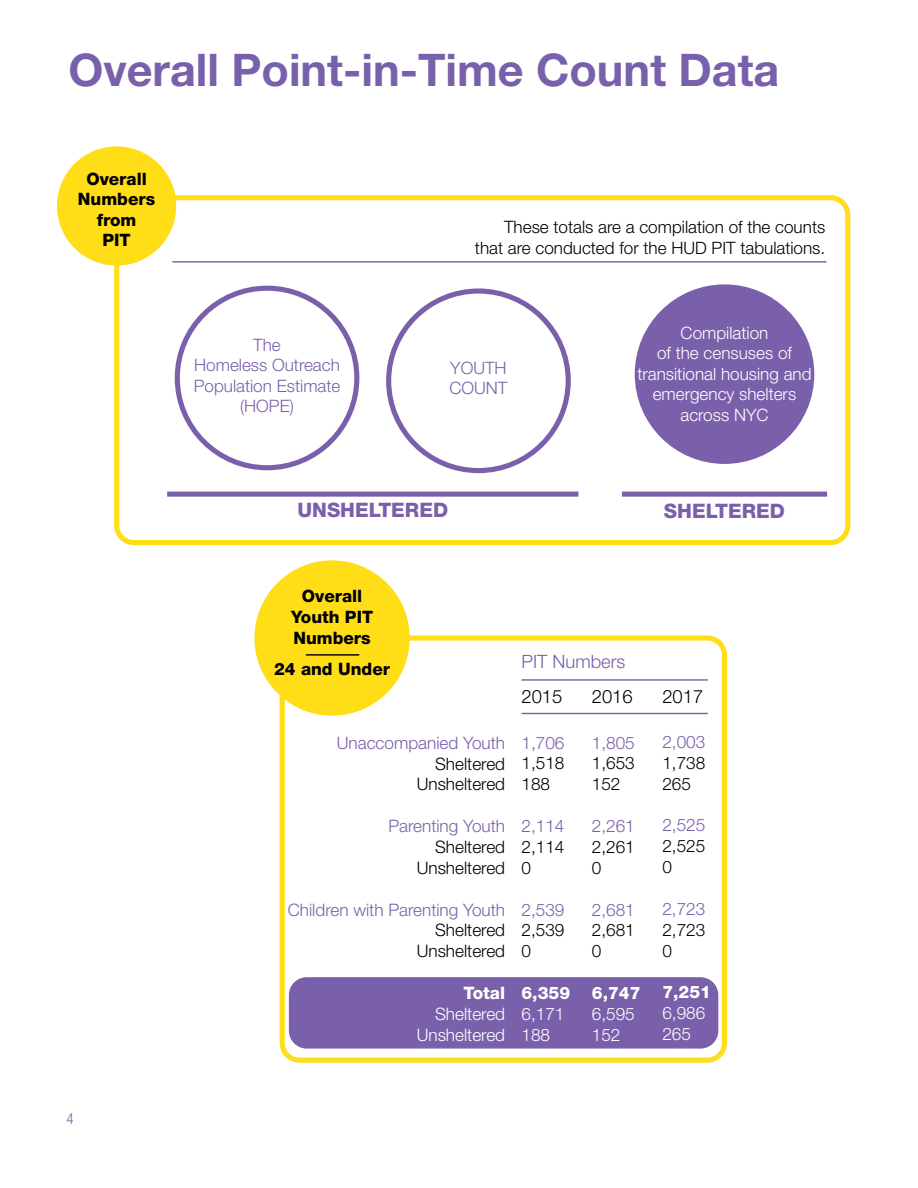
<style>
.page{position:relative;width:918px;height:1188px;background:#fff}
.page>*{position:absolute;margin:0;border:0;box-sizing:border-box;transform-origin:0 0}
.t1{font:700 45px "Helvetica Neue LT Pro";color:#7960aa}
.t2{font:800 19.95px "Helvetica Neue LT Pro";color:#7a60aa}
.t3{font:300 18.45px "Helvetica Neue LT Pro";color:#000}
.t4{font:300 18.45px "Helvetica Neue LT Pro";color:#7a60aa}
.t5{font:300 17.25px/20.9px "Helvetica Neue LT Pro";color:#000}
.t6{font:300 17.25px "Helvetica Neue LT Pro";color:#7a60aa}
.t7{font:300 17.25px/20.9px "Helvetica Neue LT Pro";color:#fff}
.t8{font:800 17.25px "Helvetica Neue LT Pro";color:#fff}
.t9{font:300 17.1px/20.5px "Helvetica Neue LT Pro";color:#000;text-align:right}
.t10{font:300 17.1px/20.5px "Helvetica Neue LT Pro";color:#fff;text-align:center}
.t11{font:300 17.1px/20.5px "Helvetica Neue LT Pro";color:#7a60aa;text-align:center}
.t12{font:800 17.1px/20.5px "Helvetica Neue LT Pro";color:#000;text-align:center}
.t13{font:300 condensed 15px "Helvetica Neue LT Pro";color:#7960aa}
</style>
<div class="page">
<div style="left:114px;top:195px;width:736px;height:350px;border:5px solid #ffde17;border-radius:17px"></div>
<div style="left:175px;top:286px;width:184px;height:184px;border:5px solid #7a60aa;border-radius:50%"></div>
<div style="left:386px;top:288px;width:185px;height:185px;border:5px solid #7a60aa;border-radius:50%"></div>
<div style="left:167px;top:492px;width:411px;height:5px;background:#7a60aa"></div>
<div style="left:635px;top:284px;width:179px;height:180px;background:#7a60aa;border-radius:50%"></div>
<div style="left:622px;top:492px;width:205px;height:5px;background:#7a60aa"></div>
<div style="left:57px;top:146px;width:119px;height:120px;background:#ffde17;border-radius:50%"></div>
<div style="left:290px;top:978px;width:428px;height:70px;background:#7a60aa;border-radius:17px"></div>
<div style="left:289px;top:977px;width:429px;height:72px;border:1px solid #7a60aa;border-radius:17px"></div>
<hr style="left:522px;top:713px;width:186px;height:1px;background:#7a60aa">
<div style="left:280px;top:635px;width:447px;height:428px;border:5px solid #ffde17;border-radius:17px"></div>
<hr style="left:522px;top:679px;width:186px;height:2px;background:#7a60aa">
<div style="left:254px;top:560px;width:156px;height:156px;background:#ffde17;border-radius:50%"></div>
<hr style="left:306px;top:654px;width:53px;height:2px;background:#000">
<hr style="left:172px;top:261px;width:654px;height:2px;background:#7a60aa">
<h1 class="t1" style="left:68px;top:42px;width:712px">Overall Point-in-Time Count Data</h1>
<p class="t12" style="left:78px;top:168px;width:79px">Overall<br>Numbers from<br>PIT</p>
<p class="t13" style="left:66px;top:1110px;width:9px">4</p>
<p class="t11" style="left:194px;top:334px;width:148px">The<br>Homeless Outreach<br>Population Estimate (HOPE)</p>
<p class="t9" style="left:475px;top:216px;width:352px">These totals are a compilation of the counts that are conducted for the HUD PIT tabulations.</p>
<p class="t11" style="left:449px;top:357px;width:59px;text-align:left">YOUTH<br>COUNT</p>
<p class="t10" style="left:637px;top:322px;width:176px">Compilation<br>of the censuses of transitional housing and emergency shelters across NYC</p>
<p class="t2" style="left:297px;top:498px;width:152px">UNSHELTERED</p>
<p class="t2" style="left:664px;top:499px;width:123px">SHELTERED</p>
<p class="t12" style="left:291px;top:586px;width:84px">Overall<br>Youth PIT<br>Numbers</p>
<p class="t12" style="left:274px;top:659px;width:117px">24 and Under</p>
<p class="t6" style="left:337px;top:732px;width:170px">Unaccompanied Youth</p>
<p class="t5" style="left:417px;top:753px;width:90px;text-align:right">Sheltered<br>Unsheltered</p>
<p class="t6" style="left:388px;top:815px;width:118px">Parenting Youth</p>
<p class="t5" style="left:417px;top:836px;width:90px;text-align:right">Sheltered<br>Unsheltered</p>
<p class="t6" style="left:288px;top:899px;width:219px">Children with Parenting Youth</p>
<p class="t5" style="left:417px;top:919px;width:90px;text-align:right">Sheltered<br>Unsheltered</p>
<p class="t8" style="left:463px;top:983px;width:43px">Total</p>
<p class="t7" style="left:417px;top:1003px;width:90px;text-align:right">Sheltered<br>Unsheltered</p>
<p class="t4" style="left:522px;top:650px;width:105px">PIT Numbers</p>
<p class="t3" style="left:522px;top:685px;width:42px">2015</p>
<p class="t3" style="left:592px;top:685px;width:42px">2016</p>
<p class="t6" style="left:522px;top:732px;width:44px">1,706</p>
<p class="t5" style="left:522px;top:753px;width:44px">1,518<br>188</p>
<p class="t6" style="left:522px;top:815px;width:44px">2,114</p>
<p class="t5" style="left:522px;top:836px;width:44px">2,114<br>0</p>
<p class="t6" style="left:522px;top:899px;width:44px">2,539</p>
<p class="t5" style="left:522px;top:919px;width:44px">2,539<br>0</p>
<p class="t8" style="left:522px;top:983px;width:50px">6,359</p>
<p class="t7" style="left:522px;top:1003px;width:44px">6,171<br>188</p>
<p class="t6" style="left:592px;top:732px;width:44px">1,805</p>
<p class="t5" style="left:592px;top:753px;width:44px">1,653<br>152</p>
<p class="t6" style="left:592px;top:815px;width:44px">2,261</p>
<p class="t5" style="left:592px;top:836px;width:44px">2,261<br>0</p>
<p class="t6" style="left:592px;top:899px;width:44px">2,681</p>
<p class="t5" style="left:592px;top:919px;width:44px">2,681<br>0</p>
<p class="t8" style="left:592px;top:983px;width:50px">6,747</p>
<p class="t7" style="left:592px;top:1003px;width:44px">6,595<br>152</p>
<p class="t3" style="left:662px;top:685px;width:42px">2017</p>
<p class="t6" style="left:662px;top:731px;width:44px">2,003</p>
<p class="t5" style="left:662px;top:752px;width:44px">1,738<br>265</p>
<p class="t6" style="left:662px;top:815px;width:44px">2,525</p>
<p class="t5" style="left:662px;top:835px;width:44px">2,525<br>0</p>
<p class="t6" style="left:662px;top:898px;width:44px">2,723</p>
<p class="t5" style="left:662px;top:919px;width:44px">2,723<br>0</p>
<p class="t8" style="left:662px;top:982px;width:50px">7,251</p>
<p class="t7" style="left:662px;top:1002px;width:44px">6,986<br>265</p>
</div>
